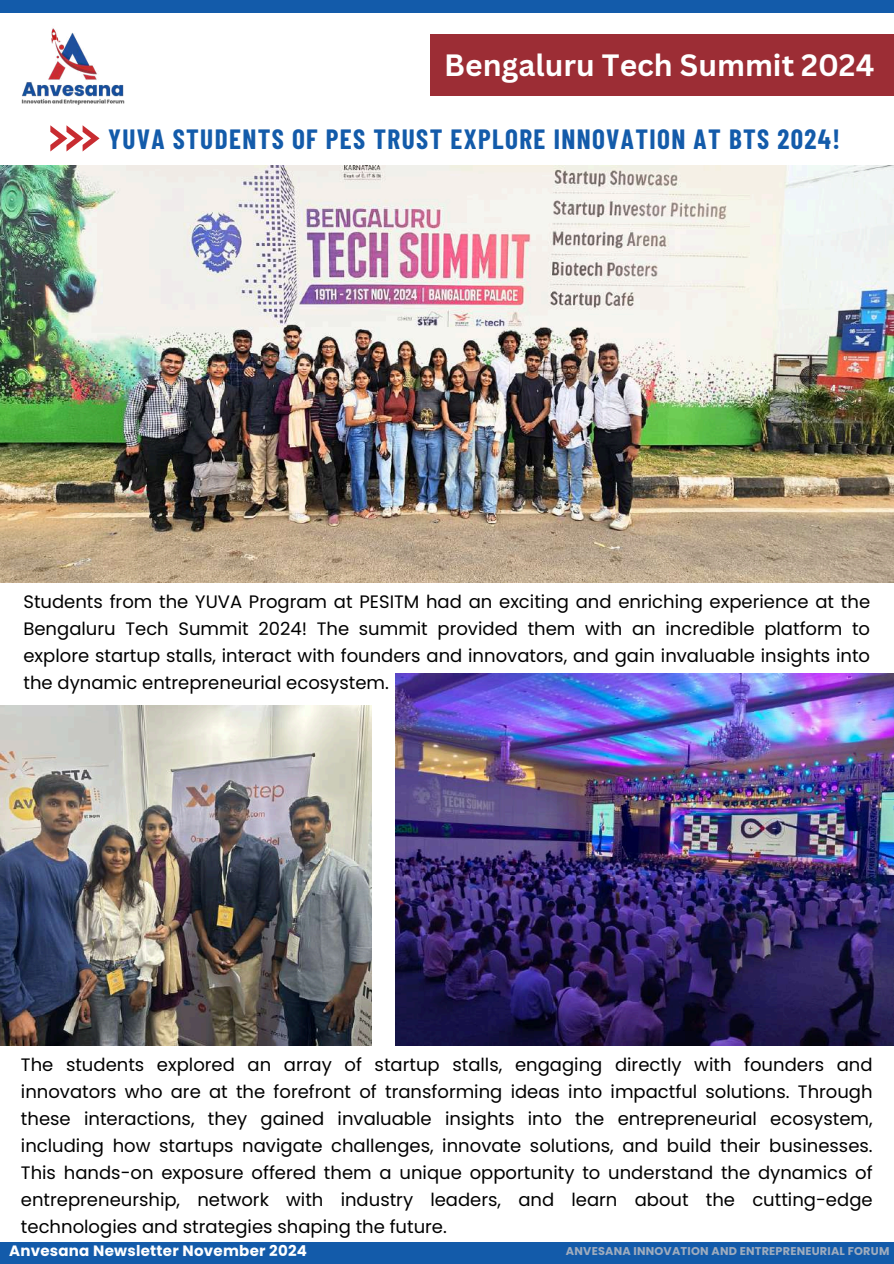
<style>
.page{position:relative;width:894px;height:1264px;background:#fff}
.page>*{position:absolute;margin:0;border:0;box-sizing:border-box;transform-origin:0 0}
.t1{font:700 30px "Canva Sans";color:#fff}
.t2{font:700 27.15px "Barlow Condensed";letter-spacing:.05em;color:#135baa}
.t3{font:18px/27px "Poppins";color:#000;text-align:justify}
.t4{font:700 15px "Poppins";letter-spacing:.015em;color:#fff}
.t5{font:700 11.25px "Poppins";letter-spacing:.015em;color:#9facbe}
</style>
<div class="page">
<div style="left:0;top:0;width:893px;height:12px;background:#135baa"></div>
<div style="left:430px;top:34px;width:463px;height:62px;background:#9c2d35"></div>
<img style="left:21px;top:28px;width:104px;height:77px">
<div style="left:0;top:1242px;width:893px;height:21px;background:#135baa"></div>
<svg style="left:50px;top:125px;width:49px;height:26px"></svg>
<img style="left:0;top:705px;width:371px;height:340px">
<img style="left:396px;top:673px;width:497px;height:372px">
<img style="left:0;top:166px;width:893px;height:416px">
<h1 class="t1" style="left:444px;top:44px;width:431px">Bengaluru Tech Summit 2024</h1>
<h2 class="t2" style="left:108px;top:122px;width:733px">YUVA STUDENTS OF PES TRUST EXPLORE INNOVATION AT BTS 2024!</h2>
<p class="t3" style="left:23px;top:588px;width:848px">Students from the YUVA Program at PESITM had an exciting and enriching experience at the Bengaluru Tech Summit 2024! The summit provided them with an incredible platform to explore startup stalls, interact with founders and innovators, and gain invaluable insights into the dynamic entrepreneurial ecosystem.</p>
<p class="t3" style="left:21px;top:1051px;width:853px">The students explored an array of startup stalls, engaging directly with founders and innovators who are at the forefront of transforming ideas into impactful solutions. Through these interactions, they gained invaluable insights into the entrepreneurial ecosystem, including how startups navigate challenges, innovate solutions, and build their businesses.<br>This hands-on exposure offered them a unique opportunity to understand the dynamics of entrepreneurship, network with industry leaders, and learn about the cutting-edge technologies and strategies shaping the future.</p>
<p class="t4" style="left:9px;top:1239px;width:299px">Anvesana Newsletter November 2024</p>
<p class="t5" style="left:566px;top:1243px;width:325px">ANVESANA INNOVATION AND ENTREPRENEURIAL FORUM</p>
</div>
